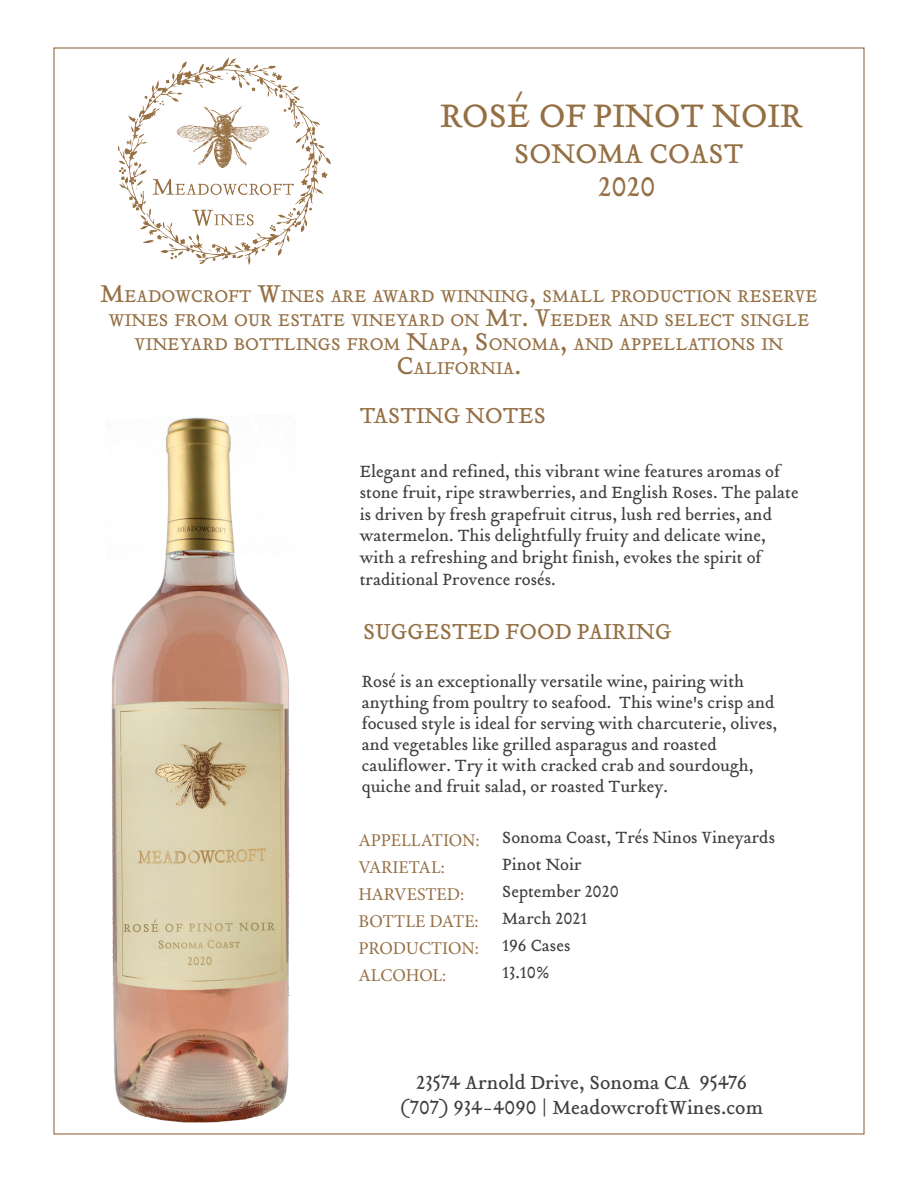
<style>
.page{position:relative;width:918px;height:1188px;background:#fff}
.page>*{position:absolute;margin:0;border:0;box-sizing:border-box;transform-origin:0 0}
.t1{font:36px "Tribute Roman";color:#946f43}
.t2{font:30px/32.7px "Tribute Roman";color:#946f43;text-align:center}
.t3{font:24px "Tribute Roman";color:#946f43}
.t4{font:21px "Tribute Roman";color:#3e3e3f}
.t5{font:18.9px/24px "Tribute Roman";color:#946f43;text-align:center}
.t6{font:18px/21.6px "Tribute Roman";color:#3e3e3f}
.t7{font:18px "Minion Pro";color:#946f43}
.s1{font-size:27px}
.s2{font-style:inherit}
</style>
<div class="page">
<img style="left:119px;top:57px;width:212px;height:207px">
<img style="left:107px;top:417px;width:184px;height:706px">
<p class="t1" style="left:440px;top:91px;width:364px">ROSÉ OF PINOT NOIR</p>
<p class="t2" style="left:514px;top:137px;width:231px">SONOMA COAST<br>2020</p>
<p class="t5" style="left:100px;top:284px;width:719px"><span class="s1">M</span>EADOWCROFT <span class="s1">W</span>INES ARE AWARD WINNING<span class="s1">,</span> SMALL PRODUCTION RESERVE WINES FROM OUR ESTATE VINEYARD ON <span class="s1">M</span>T<span class="s1">. V</span>EEDER AND SELECT SINGLE VINEYARD BOTTLING<span class="s2">S</span> FROM <span class="s1">N</span>APA<span class="s1">, S</span>ONOMA<span class="s1">,</span> AND APPELLATIONS IN <span class="s1">C</span>ALIFORNIA<span class="s1">.</span></p>
<p class="t3" style="left:360px;top:400px;width:188px">TASTING NOTES</p>
<p class="t6" style="left:360px;top:460px;width:441px">Elegant and refined, this vibrant wine features aromas of stone fruit, ripe strawberries, and English Roses. The palate is driven by fresh grapefruit citrus, lush red berries, and watermelon. This delightfully fruity and delicate wine, with a refreshing and bright finish, evokes the spirit of traditional Provence rosés.</p>
<p class="t3" style="left:363px;top:616px;width:310px">SUGGESTED FOOD PAIRING</p>
<p class="t6" style="left:362px;top:671px;width:417px;line-height:20.9px">Rosé is an exceptionally versatile wine, pairing with anything from poultry to seafood. This wine's crisp and focused style is ideal for serving with charcuterie, olives, and vegetables like grilled asparagus and roasted cauliflower. Try it with cracked crab and sourdough, quiche and fruit salad, or roasted Turkey.</p>
<p class="t7" style="left:358px;top:829px;width:123px">APPELLATION:</p>
<p class="t7" style="left:358px;top:856px;width:88px">VARIETAL:</p>
<p class="t7" style="left:358px;top:883px;width:107px">HARVESTED:</p>
<p class="t7" style="left:358px;top:910px;width:122px">BOTTLE DATE:</p>
<p class="t7" style="left:358px;top:937px;width:122px">PRODUCTION:</p>
<p class="t7" style="left:358px;top:964px;width:90px">ALCOHOL:</p>
<p class="t6" style="left:502px;top:824px;width:274px;line-height:27px">Sonoma Coast, Trés Ninos Vineyards<br>Pinot Noir<br>September 2020<br>March 2021<br>196 Cases<br>13.10%</p>
<p class="t4" style="left:416px;top:1068px;width:332px">23574 Arnold Drive, Sonoma CA 95476</p>
<p class="t4" style="left:400px;top:1093px;width:365px">(707) 934-4090 | MeadowcroftWines.com</p>
</div>
